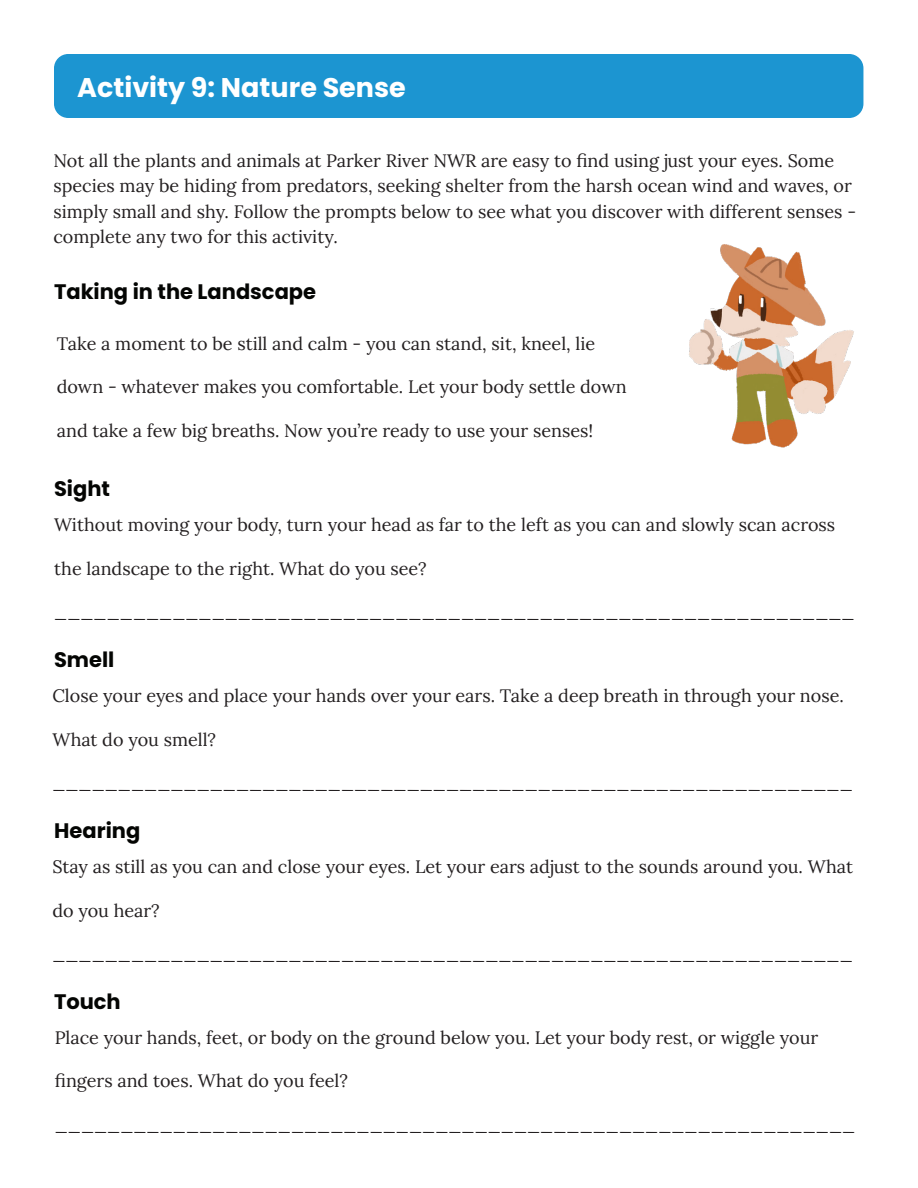
<style>
.page{position:relative;width:918px;height:1188px;background:#fff}
.page>*{position:absolute;margin:0;border:0;box-sizing:border-box;transform-origin:0 0}
.Paragraph_Style_3{font:700 27px "Poppins";color:#fff}
.Paragraph_Style_3-2{font:700 21px "Poppins";color:#040503}
.Paragraph_Style_2{font:18px/25.5px "Lora";color:#231f20}
</style>
<div class="page">
<div style="left:55px;top:55px;width:808px;height:62px;background:#1c95d1;border-radius:14px"></div>
<div style="left:54px;top:54px;width:809px;height:64px;border:2px solid #1c95d1;border-radius:14px"></div>
<img style="left:689px;top:244px;width:165px;height:204px">
<p class="Paragraph_Style_3" style="left:77px;top:72px;width:330px">Activity 9: Nature Sense</p>
<p class="Paragraph_Style_2" style="left:53px;top:146px;width:804px">Not all the plants and animals at Parker River NWR are easy to find using just your eyes. Some species may be hiding from predators, seeking shelter from the harsh ocean wind and waves, or simply small and shy. Follow the prompts below to see what you discover with different senses - complete any two for this activity.</p>
<p class="Paragraph_Style_3-2" style="left:54px;top:279px;width:264px">Taking in the Landscape</p>
<p class="Paragraph_Style_2" style="left:57px;top:329px;width:540px">Take a moment to be still and calm - you can stand, sit, kneel, lie</p>
<p class="Paragraph_Style_2" style="left:57px;top:373px;width:571px">down - whatever makes you comfortable. Let your body settle down</p>
<p class="Paragraph_Style_2" style="left:57px;top:416px;width:538px">and take a few big breaths. Now you’re ready to use your senses!</p>
<p class="Paragraph_Style_3-2" style="left:54px;top:477px;width:58px">Sight</p>
<p class="Paragraph_Style_2" style="left:54px;top:511px;width:782px">Without moving your body, turn your head as far to the left as you can and slowly scan across</p>
<p class="Paragraph_Style_2" style="left:54px;top:555px;width:374px">the landscape to the right. What do you see?</p>
<p class="Paragraph_Style_2" style="left:54px;top:598px;width:802px">_____________________________________________________________</p>
<p class="Paragraph_Style_3-2" style="left:54px;top:648px;width:62px">Smell</p>
<p class="Paragraph_Style_2" style="left:52px;top:682px;width:793px">Close your eyes and place your hands over your ears. Take a deep breath in through your nose.</p>
<p class="Paragraph_Style_2" style="left:52px;top:725px;width:165px">What do you smell?</p>
<p class="Paragraph_Style_2" style="left:52px;top:769px;width:802px">_____________________________________________________________</p>
<p class="Paragraph_Style_3-2" style="left:54px;top:819px;width:88px">Hearing</p>
<p class="Paragraph_Style_2" style="left:52px;top:853px;width:802px">Stay as still as you can and close your eyes. Let your ears adjust to the sounds around you. What</p>
<p class="Paragraph_Style_2" style="left:52px;top:896px;width:109px">do you hear?</p>
<p class="Paragraph_Style_2" style="left:52px;top:940px;width:802px">_____________________________________________________________</p>
<p class="Paragraph_Style_3-2" style="left:54px;top:989px;width:68px">Touch</p>
<p class="Paragraph_Style_2" style="left:55px;top:1024px;width:765px">Place your hands, feet, or body on the ground below you. Let your body rest, or wiggle your</p>
<p class="Paragraph_Style_2" style="left:55px;top:1067px;width:295px">fingers and toes. What do you feel?</p>
<p class="Paragraph_Style_2" style="left:55px;top:1111px;width:802px">_____________________________________________________________</p>
</div>
